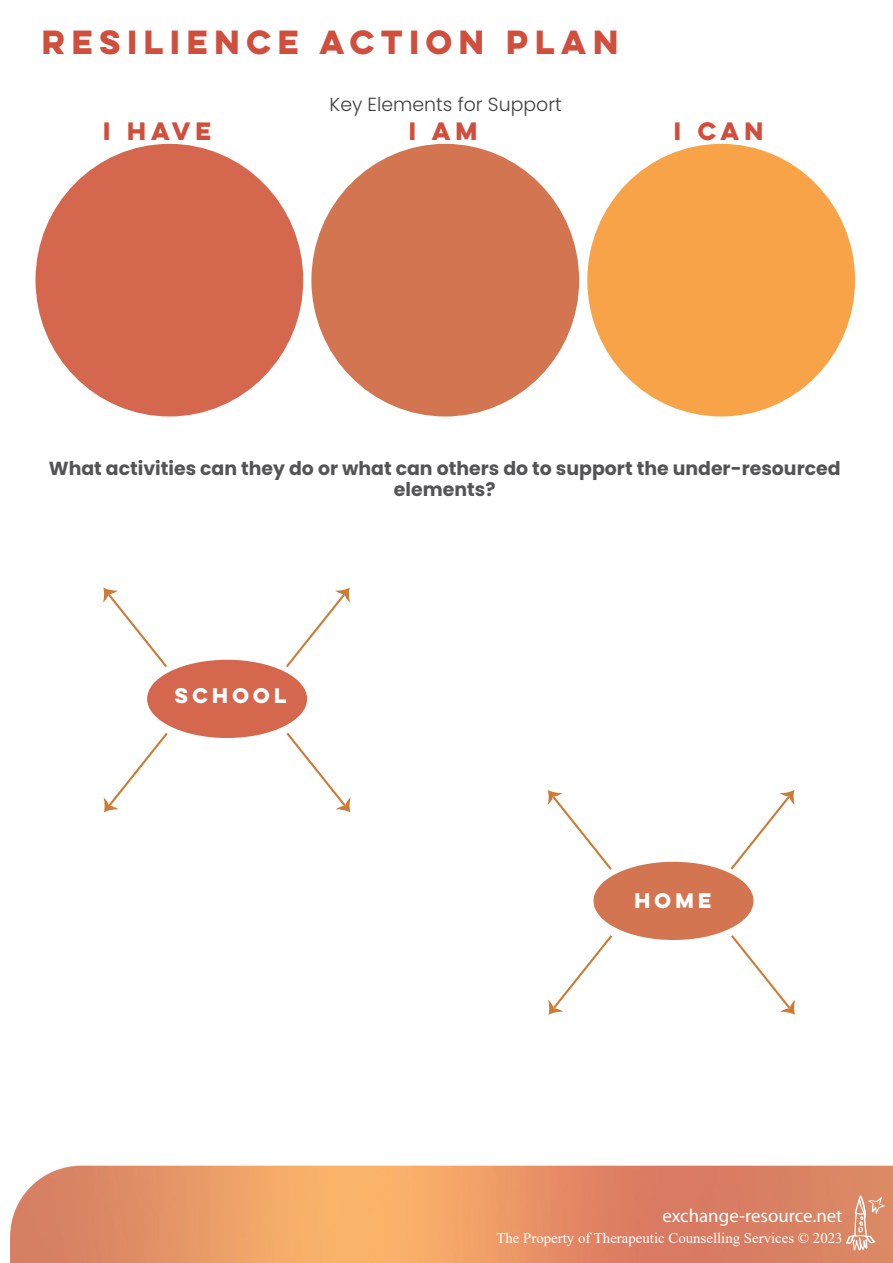
<style>
.page{position:relative;width:893px;height:1263px;background:#fff}
.page>*{position:absolute;margin:0;border:0;box-sizing:border-box;transform-origin:0 0}
.t1{font:700 30px "Lulo Clean W01 One";color:#d04e3c}
.t2{font:700 22.5px "Lulo Clean W01 One";color:#d04e3c}
.t3{font:700 18.9px/21px "Poppins";color:#545456;text-align:center}
.t4{font:300 18.9px "Poppins";color:#3e3e3f}
.t5{font:18.9px "Myriad Pro";color:#fff}
.t6{font:700 18.9px "Lulo Clean W01 One";color:#fff}
.t7{font:14.85px "Times New Roman";color:#fff}
</style>
<div class="page">
<div style="left:311px;top:144px;width:268px;height:272px;background:#d37550;border-radius:50%"></div>
<div style="left:35px;top:144px;width:268px;height:272px;background:#d6674f;border-radius:50%"></div>
<div style="left:587px;top:144px;width:268px;height:272px;background:#f8a347;border-radius:50%"></div>
<div style="left:147px;top:660px;width:160px;height:78px;background:#d6674f;border-radius:50%"></div>
<svg style="left:103px;top:587px;width:64px;height:80px"></svg>
<svg style="left:286px;top:587px;width:64px;height:80px"></svg>
<svg style="left:104px;top:733px;width:64px;height:79px"></svg>
<svg style="left:286px;top:733px;width:65px;height:79px"></svg>
<div style="left:593px;top:862px;width:160px;height:78px;background:#d37550;border-radius:50%"></div>
<svg style="left:548px;top:790px;width:64px;height:80px"></svg>
<svg style="left:730px;top:790px;width:65px;height:80px"></svg>
<svg style="left:548px;top:935px;width:64px;height:80px"></svg>
<svg style="left:731px;top:935px;width:64px;height:80px"></svg>
<img style="left:10px;top:1166px;width:883px;height:97px">
<svg style="left:846px;top:1195px;width:40px;height:56px;background:#e19d80"></svg>
<h1 class="t1" style="left:42px;top:21px;width:585px">RESILIENCE ACTION PLAN</h1>
<p class="t4" style="left:330px;top:94px;width:234px">Key Elements for Support</p>
<p class="t2" style="left:103px;top:115px;width:115px">I HAVE</p>
<p class="t2" style="left:409px;top:115px;width:75px">I AM</p>
<p class="t2" style="left:674px;top:115px;width:96px">I CAN</p>
<p class="t3" style="left:49px;top:458px;width:793px">What activities can they do or what can others do to support the under-resourced elements?</p>
<p class="t6" style="left:175px;top:682px;width:117px">SCHOOL</p>
<p class="t6" style="left:634px;top:887px;width:83px">HOME</p>
<p class="t5" style="left:662px;top:1204px;width:182px">exchange-resource.net</p>
<p class="t7" style="left:496px;top:1228px;width:348px">The Property of Therapeutic Counselling Services © 2023</p>
</div>
